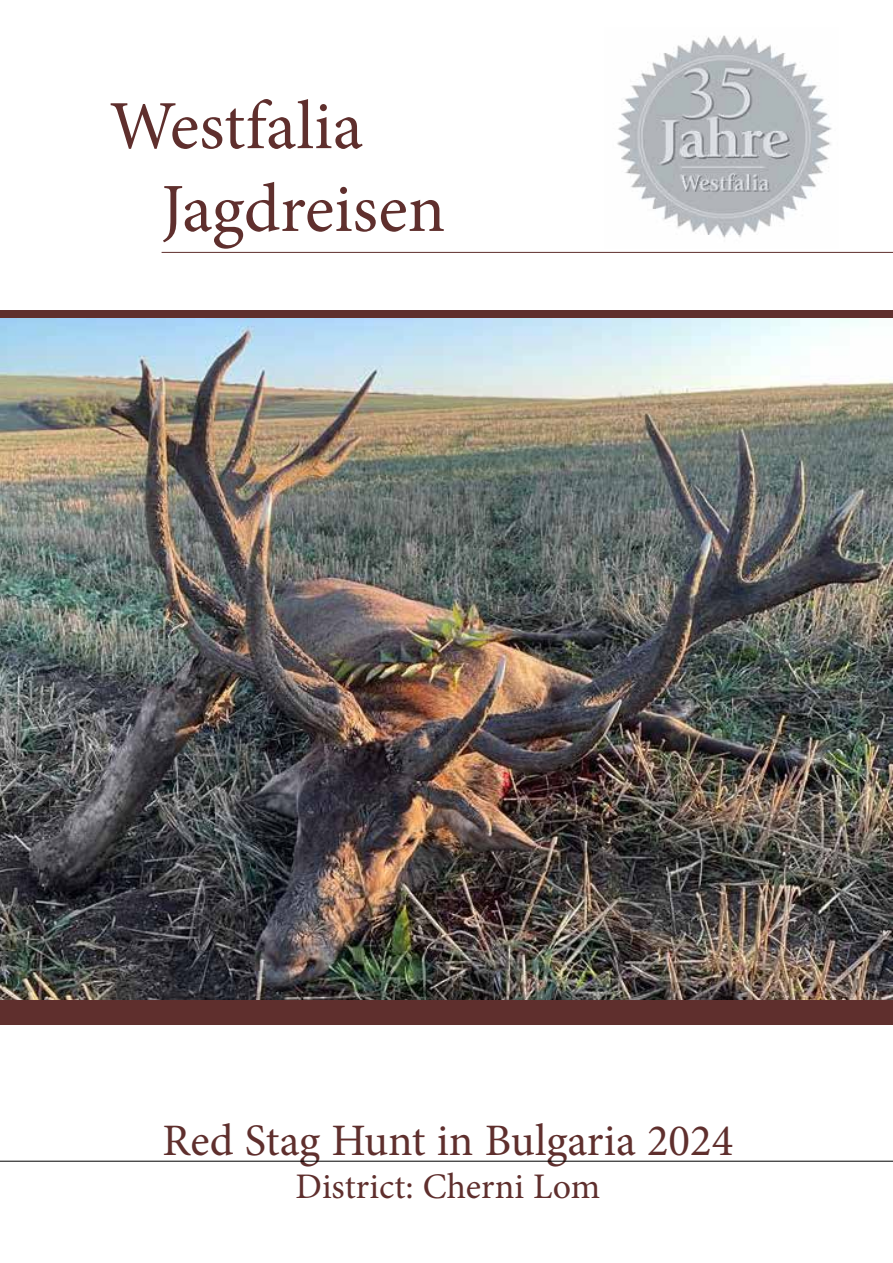
<style>
.page{position:relative;width:893px;height:1263px;background:#fff}
.page>*{position:absolute;margin:0;border:0;box-sizing:border-box;transform-origin:0 0}
.t1{font:69px/82.8px "Minion Pro";color:#5f2f2d}
.t2{font:45px "Minion Pro";color:#5f2f2d}
.t3{font:36px "Minion Pro";color:#5f2f2d}
</style>
<div class="page">
<div style="left:0;top:310px;width:893px;height:9px;background:#5f2f2d"></div>
<div style="left:0;top:999px;width:893px;height:26px;background:#5f2f2d"></div>
<hr style="left:162px;top:252px;width:731px;height:1px;background:#5f2f2d">
<hr style="left:0;top:1161px;width:893px;height:1px;background:#000">
<img style="left:0;top:319px;width:893px;height:680px">
<img style="left:617px;top:35px;width:215px;height:203px">
<h1 class="t1" style="left:161px;top:85px;width:286px;text-indent:-52px">Westfalia<br>Jagdreisen</h1>
<p class="t2" style="left:163px;top:1110px;width:572px">Red Stag Hunt in Bulgaria 2024</p>
<p class="t3" style="left:296px;top:1163px;width:306px">District: Cherni Lom</p>
</div>
